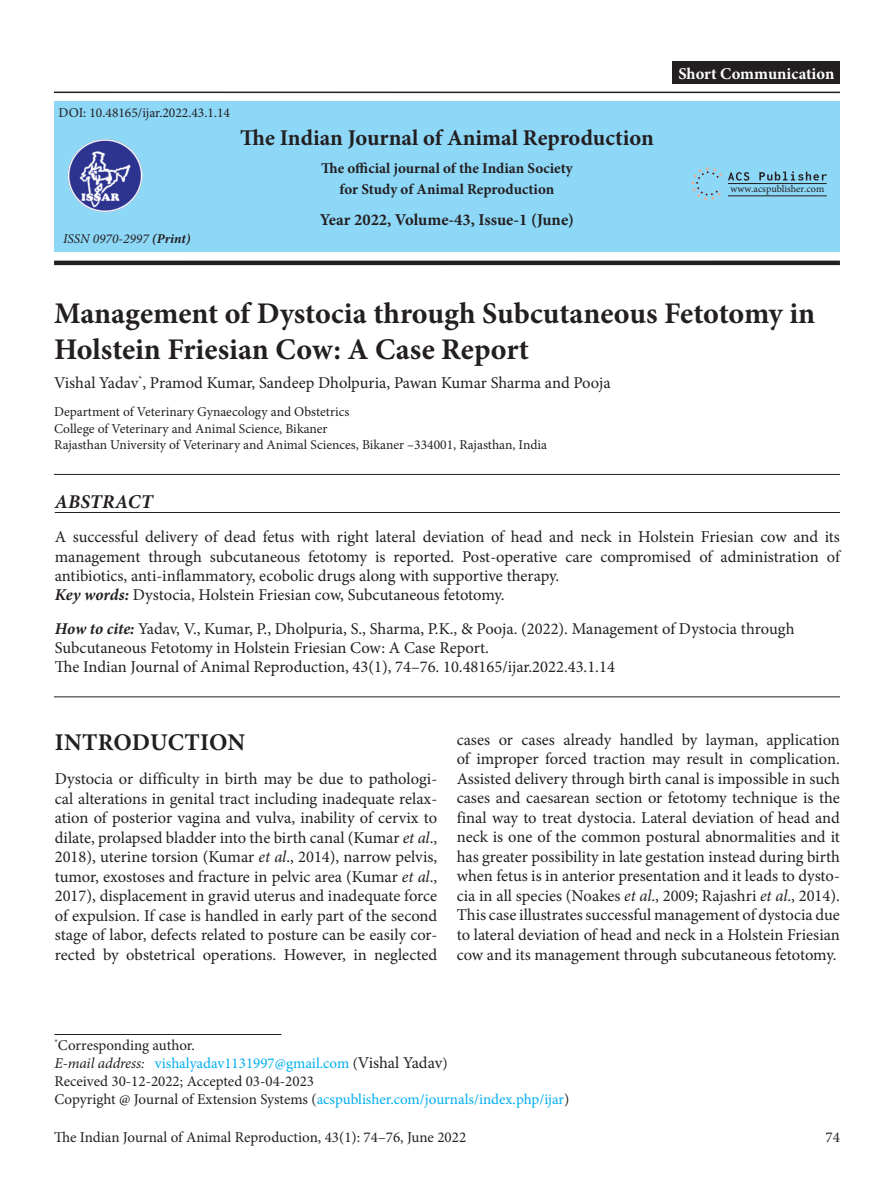
<style>
.page{position:relative;width:894px;height:1191px;background:#fff}
.page>*{position:absolute;margin:0;border:0;box-sizing:border-box;transform-origin:0 0}
.article_title{font:700 30px/36px "Minion Pro";color:#231f20}
.head-1{font:700 24px "Minion Pro";letter-spacing:.01em;color:#231f20}
.t1{font:700 22.5px "Minion Pro";color:#231f20}
.Abstract{font:italic 700 19.5px "Minion Pro";letter-spacing:.01em;color:#231f20}
.para-1{font:16.5px/19.5px "Minion Pro";letter-spacing:-.005em;color:#231f20;text-align:justify}
.Article_info_text{font:16.5px/18.9px "Minion Pro";color:#231f20}
.abstract_text{font:16.5px/19.5px "Minion Pro";color:#231f20;text-align:justify}
.author_name{font:16.5px "Minion Pro";letter-spacing:-.005em;color:#231f20}
.t2{font:700 16.5px "Minion Pro";color:#231f20}
.t3{font:700 16.5px "Minion Pro";color:#fff}
.Email_Section{font:15px "Minion Pro";color:#00aeef}
.Email_Section-2{font:15px "Minion Pro";color:#231f20}
.t4{font:700 15px/21px "Minion Pro";color:#231f20;text-align:center}
.Corresponding_author{font:15px "Minion Pro";letter-spacing:-.005em;color:#231f20}
.author-affil{font:13.5px "Minion Pro";color:#231f20}
.t5{font:italic 13.5px "Minion Pro";color:#231f20}
.t6{font:10.05px "Minion Pro";color:#231f20}
.s1{font-weight:700}
.s2{font-weight:700;font-style:italic}
.s3{font-style:italic}
.s4{font-style:italic;color:#231f20}
.s5{color:#231f20}
.s6{font-size:16.5px;color:#231f20}
</style>
<div class="page">
<hr style="left:55px;top:512px;width:784px;height:1px;background:#231f20">
<hr style="left:54px;top:1033px;width:227px;height:1px;background:#231f20">
<hr style="left:54px;top:92px;width:785px;height:1px;background:#231f20">
<div style="left:54px;top:260px;width:785px;height:5px;background:#231f20"></div>
<div style="left:54px;top:102px;width:785px;height:150px;background:#8dd7f7"></div>
<hr style="left:54px;top:474px;width:785px;height:1px;background:#231f20">
<hr style="left:54px;top:696px;width:785px;height:1px;background:#231f20">
<div style="left:672px;top:62px;width:168px;height:22px;background:#231f20"></div>
<svg style="left:728px;top:172px;width:21px;height:9px"></svg>
<svg style="left:759px;top:171px;width:67px;height:10px"></svg>
<svg style="left:691px;top:167px;width:30px;height:33px"></svg>
<hr style="left:727px;top:183px;width:99px;height:1px;background:#231f20">
<hr style="left:727px;top:195px;width:99px;height:1px;background:#231f20">
<img style="left:67px;top:139px;width:76px;height:74px">
<p class="author-affil" style="left:59px;top:104px;width:173px">DOI: 10.48165/ijar.2022.43.1.14</p>
<p class="t5" style="left:63px;top:229px;width:129px">ISSN 0970-2997 <span class="s1">(Print)</span></p>
<p class="t1" style="left:240px;top:122px;width:415px">The Indian Journal of Animal Reproduction</p>
<p class="t4" style="left:321px;top:158px;width:253px">The official journal of the Indian Society for Study of Animal Reproduction</p>
<p class="t2" style="left:320px;top:208px;width:255px">Year 2022, Volume-43, Issue-1 (June)</p>
<p class="t3" style="left:678px;top:62px;width:157px">Short Communication</p>
<p class="t6" style="left:730px;top:182px;width:95px">www.acspublisher.com</p>
<p class="article_title" style="left:54px;top:295px;width:762px">Management of Dystocia through Subcutaneous Fetotomy in<br>Holstein Friesian Cow: A Case Report</p>
<p class="author_name" style="left:54px;top:371px;width:558px">Vishal Yadav<sup>*</sup>, Pramod Kumar, Sandeep Dholpuria, Pawan Kumar Sharma and Pooja</p>
<p class="author-affil" style="left:54px;top:402px;width:297px">Department of Veterinary Gynaecology and Obstetrics</p>
<p class="author-affil" style="left:54px;top:419px;width:275px">College of Veterinary and Animal Science, Bikaner</p>
<p class="author-affil" style="left:54px;top:435px;width:494px">Rajasthan University of Veterinary and Animal Sciences, Bikaner –334001, Rajasthan, India</p>
<p class="Abstract" style="left:55px;top:487px;width:99px">ABSTRACT</p>
<p class="abstract_text" style="left:55px;top:527px;width:786px">A successful delivery of dead fetus with right lateral deviation of head and neck in Holstein Friesian cow and its management through subcutaneous fetotomy is reported. Post-operative care compromised of administration of antibiotics, anti-inflammatory, ecobolic drugs along with supportive therapy.</p>
<p class="Article_info_text" style="left:55px;top:585px;width:451px"><span class="s2">Key words:</span> Dystocia, Holstein Friesian cow, Subcutaneous fetotomy.</p>
<p class="Article_info_text" style="left:55px;top:619px;width:740px"><span class="s2">How to cite:</span> Yadav, V., Kumar, P., Dholpuria, S., Sharma, P.K., &amp; Pooja. (2022). Management of Dystocia through<br>Subcutaneous Fetotomy in Holstein Friesian Cow: A Case Report.<br>The Indian Journal of Animal Reproduction, 43(1), 74–76. 10.48165/ijar.2022.43.1.14</p>
<p class="head-1" style="left:55px;top:725px;width:192px">INTRODUCTION</p>
<p class="para-1" style="left:55px;top:769px;width:384px">Dystocia or difficulty in birth may be due to pathologi&shy;cal alterations in genital tract including inadequate relax&shy;ation of posterior vagina and vulva, inability of cervix to dilate, prolapsed bladder into the birth canal (Kumar <span class="s3">et al</span>., 2018), uterine torsion (Kumar <span class="s3">et al</span>., 2014), narrow pelvis, tumor, exostoses and fracture in pelvic area (Kumar <span class="s3">et al</span>., 2017), displacement in gravid uterus and inadequate force of expulsion. If case is handled in early part of the second stage of labor, defects related to posture can be easily cor&shy;rected by obstetrical operations. However, in neglected</p>
<p class="para-1" style="left:456px;top:729px;width:384px">cases or cases already handled by layman, application of improper forced traction may result in complication.<br>Assisted delivery through birth canal is impossible in such cases and caesarean section or fetotomy technique is the final way to treat dystocia. Lateral deviation of head and neck is one of the common postural abnormalities and it has greater possibility in late gestation instead during birth when fetus is in anterior presentation and it leads to dysto&shy;cia in all species (Noakes <span class="s3">et al</span>., 2009; Rajashri <span class="s3">et al</span>., 2014).<br>This case illustrates successful management of dystocia due to lateral deviation of head and neck in a Holstein Friesian cow and its management through subcutaneous fetotomy.</p>
<p class="Corresponding_author" style="left:54px;top:1034px;width:142px"><sup>*</sup>Corresponding author.</p>
<p class="Email_Section" style="left:54px;top:1052px;width:394px"><span class="s4">E-mail address:</span> vishalyadav1131997@gmail.com <span class="s5">(</span><span class="s6">Vishal Yadav</span><span class="s5">)</span></p>
<p class="Email_Section-2" style="left:54px;top:1070px;width:261px">Received 30-12-2022; Accepted 03-04-2023</p>
<p class="Email_Section" style="left:54px;top:1088px;width:516px"><span class="s5">Copyright @ Journal of Extension Systems (</span>acspublisher.com/journals/index.php/ijar<span class="s5">)</span></p>
<p class="Email_Section-2" style="left:54px;top:1127px;width:413px">The Indian Journal of Animal Reproduction, 43(1): 74–76, June 2022</p>
<p class="Email_Section-2" style="left:825px;top:1127px;width:16px">74</p>
</div>
